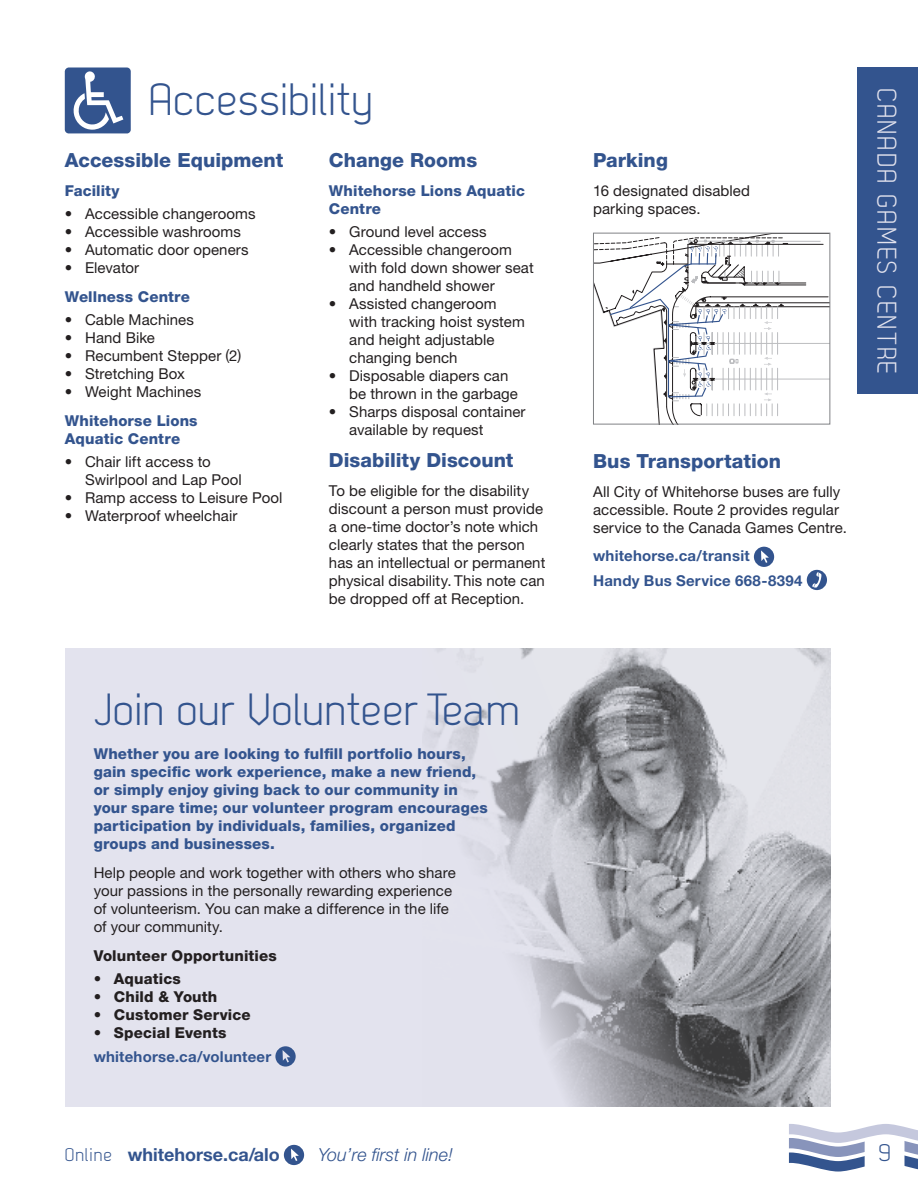
<style>
.page{position:relative;width:918px;height:1188px;background:#fff}
.page>*{position:absolute;margin:0;border:0;box-sizing:border-box;transform-origin:0 0}
.t1{font:45px "Dekar";letter-spacing:.015em;color:#33548e}
.t2{font:27px "Dekar";letter-spacing:.075em;color:#e3e3ee}
.t3{font:24px "Dekar";color:#33548e}
.t4{font:800 19.5px "Helvetica Neue LT Std";color:#33548e}
.t5{font:700 18px "Helvetica Neue LT Std";color:#33548e}
.t6{font:italic 300 18px "Helvetica Neue LT Std";color:#33548e}
.t7{font:15px/18px "Helvetica Neue LT Std";letter-spacing:.005em;color:#231f20}
.t8{font:800 15px/18px "Helvetica Neue LT Std";letter-spacing:.01em;color:#33548e}
.t9{font:700 15px/24.6px "Helvetica Neue LT Std";letter-spacing:.015em;color:#33548e}
.t10{font:800 15px "Helvetica Neue LT Std";letter-spacing:.01em;color:#231f20}
.s1{font-weight:400}
.s2{font-weight:400;color:#231f20}
.s3{font-weight:800;color:#231f20}
.s4{font-family:"Dekar";font-weight:400;font-size:18.3px}
</style>
<div class="page">
<div style="left:65px;top:648px;width:765px;height:459px;background:#e3e3ee"></div>
<img style="left:425px;top:648px;width:405px;height:459px">
<svg style="left:595px;top:235px;width:233px;height:187px"></svg>
<div style="left:593px;top:233px;width:237px;height:191px;border:1px solid #808285"></div>
<svg style="left:754px;top:547px;width:20px;height:20px"></svg>
<svg style="left:807px;top:570px;width:20px;height:20px"></svg>
<svg style="left:65px;top:68px;width:66px;height:65px"></svg>
<svg style="left:789px;top:1124px;width:129px;height:48px"></svg>
<svg style="left:275px;top:1046px;width:21px;height:21px"></svg>
<div style="left:857px;top:68px;width:61px;height:326px;background:#33548e"></div>
<svg style="left:284px;top:1145px;width:20px;height:20px"></svg>
<h1 class="t1" style="left:149px;top:77px;width:225px">Accessibility</h1>
<h3 class="t4" style="left:65px;top:148px;width:220px">Accessible Equipment</h3>
<p class="t8" style="left:65px;top:181px;width:56px">Facility</p>
<p class="t7" style="left:65px;top:204px;width:192px">• Accessible changerooms</p>
<p class="t7" style="left:65px;top:222px;width:178px">• Accessible washrooms</p>
<p class="t7" style="left:65px;top:240px;width:185px">• Automatic door openers</p>
<p class="t7" style="left:65px;top:258px;width:76px">• Elevator</p>
<p class="t8" style="left:65px;top:287px;width:127px">Wellness Centre</p>
<p class="t7" style="left:65px;top:311px;width:131px">• Cable Machines</p>
<p class="t7" style="left:65px;top:329px;width:92px">• Hand Bike</p>
<p class="t7" style="left:65px;top:347px;width:178px">• Recumbent Stepper (2)</p>
<p class="t7" style="left:65px;top:365px;width:122px">• Stretching Box</p>
<p class="t7" style="left:65px;top:383px;width:138px">• Weight Machines</p>
<p class="t8" style="left:65px;top:412px;width:134px">Whitehorse Lions<br>Aquatic Centre</p>
<p class="t7" style="left:85px;top:453px;width:158px;text-indent:-20px">• Chair lift access to<br>Swirlpool and Lap Pool</p>
<p class="t7" style="left:65px;top:489px;width:219px">• Ramp access to Leisure Pool</p>
<p class="t7" style="left:65px;top:507px;width:174px">• Waterproof wheelchair</p>
<h3 class="t4" style="left:329px;top:148px;width:150px">Change Rooms</h3>
<p class="t8" style="left:329px;top:181px;width:197px">Whitehorse Lions Aquatic<br>Centre</p>
<p class="t7" style="left:329px;top:222px;width:159px">• Ground level access</p>
<p class="t7" style="left:349px;top:240px;width:186px;text-indent:-20px">• Accessible changeroom with fold down shower seat and handheld shower</p>
<p class="t7" style="left:349px;top:294px;width:177px;text-indent:-20px">• Assisted changeroom with tracking hoist system and height adjustable changing bench</p>
<p class="t7" style="left:349px;top:366px;width:170px;text-indent:-20px">• Disposable diapers can be thrown in the garbage</p>
<p class="t7" style="left:349px;top:402px;width:178px;text-indent:-20px">• Sharps disposal container available by request</p>
<h3 class="t4" style="left:329px;top:449px;width:186px">Disability Discount</h3>
<p class="t7" style="left:329px;top:482px;width:218px">To be eligible for the disability discount a person must provide a one-time doctor’s note which clearly states that the person has an intellectual or permanent physical disability. This note can be dropped off at Reception.</p>
<h1 class="t1" style="left:94px;top:687px;width:428px">Join our Volunteer Team</h1>
<p class="t8" style="left:94px;top:745px;width:396px">Whether you are looking to fulfill portfolio hours, gain specific work experience, make a new friend, or simply enjoy giving back to our community in your spare time; our volunteer program encourages participation by individuals, families, organized groups and businesses.</p>
<p class="t7" style="left:94px;top:863px;width:364px">Help people and work together with others who share your passions in the personally rewarding experience of volunteerism. You can make a difference in the life of your community.</p>
<p class="t10" style="left:94px;top:946px;width:185px">Volunteer Opportunities</p>
<p class="t10" style="left:94px;top:970px;width:89px"><span class="s1">•</span> Aquatics</p>
<p class="t10" style="left:94px;top:988px;width:125px"><span class="s1">•</span> Child &amp; Youth</p>
<p class="t10" style="left:94px;top:1006px;width:159px"><span class="s1">•</span> Customer Service</p>
<p class="t9" style="left:94px;top:1021px;width:179px;line-height:23.7px"><span class="s2">•</span> <span class="s3">Special Events </span>whitehorse.ca/volunteer</p>
<h3 class="t4" style="left:593px;top:148px;width:76px">Parking</h3>
<p class="t7" style="left:593px;top:181px;width:159px">16 designated disabled parking spaces.</p>
<h2 class="t2" style="left:900px;top:88px;width:288px;rotate:90deg">CANADA GAMES CENTRE</h2>
<h3 class="t4" style="left:593px;top:449px;width:190px">Bus Transportation</h3>
<p class="t7" style="left:593px;top:482px;width:256px">All City of Whitehorse buses are fully accessible. Route 2 provides regular service to the Canada Games Centre.</p>
<p class="t9" style="left:593px;top:543px;width:211px">whitehorse.ca/transit<br>Handy Bus Service 668-8394</p>
<p class="t5" style="left:65px;top:1143px;width:216px"><span class="s4">Online</span> whitehorse.ca/alo</p>
<p class="t6" style="left:318px;top:1144px;width:137px">You’re first in line!</p>
<h3 class="t3" style="left:878px;top:1141px;width:14px">9</h3>
</div>
